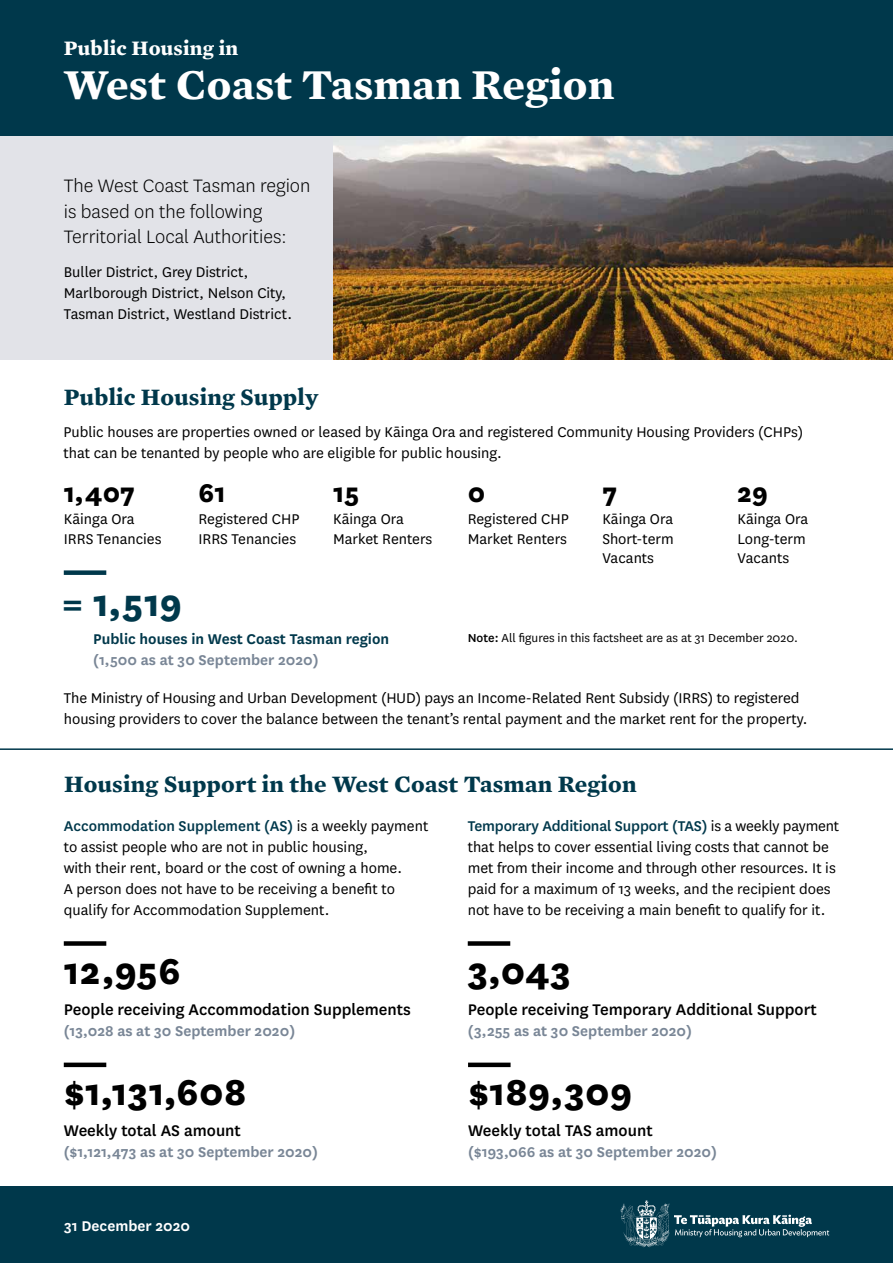
<style>
.page{position:relative;width:893px;height:1263px;background:#fff}
.page>*{position:absolute;margin:0;border:0;box-sizing:border-box;transform-origin:0 0}
.HEADING{font:700 43.35px "Mercury Text G1";letter-spacing:.01em;color:#fff}
.number_28pt{font:800 42px "National";letter-spacing:.01em;color:#000}
.number_28pt-2{font:800 42px "National";color:#00384b}
.number20pt{font:800 30px "National";letter-spacing:.01em;color:#000}
.SUBHEAD{font:700 24px "Mercury Text G1";letter-spacing:.01em;color:#00384b}
.INTRO{font:300 21px/25.5px "National";color:#000}
.t1{font:700 21px "Mercury Text G1";letter-spacing:.01em;color:#fff}
.text_under_number{font:500 18px "National";color:#000}
.BODY_TEXT{font:16.5px/21px "National";color:#000}
.body_text_under_numb{font:16.5px/19.5px "National";color:#000}
.text_under_number-2{font:600 16.5px "National";color:#798696}
.Body_text_bold{font:600 16.5px/21px "National";color:#00384b}
.t2{font:600 16.5px "National";color:#fff}
.Notes_subheading{font:13.5px "National";color:#000}
.s1{color:#798696}
.s2{font-weight:500}
.s3{font-weight:500;color:#00384b}
</style>
<div class="page">
<div style="left:0;top:0;width:893px;height:136px;background:#00384b"></div>
<div style="left:0;top:136px;width:333px;height:223px;background:#e2e3e8"></div>
<hr style="left:0;top:748px;width:893px;height:2px;background:#00384b">
<img style="left:333px;top:136px;width:560px;height:223px">
<div style="left:0;top:1186px;width:893px;height:77px;background:#00384b"></div>
<div style="left:64px;top:570px;width:42px;height:5px;background:#00384b"></div>
<div style="left:64px;top:941px;width:42px;height:5px;background:#000"></div>
<div style="left:64px;top:1062px;width:42px;height:5px;background:#000"></div>
<div style="left:468px;top:941px;width:42px;height:5px;background:#000"></div>
<div style="left:468px;top:1062px;width:43px;height:5px;background:#000"></div>
<svg style="left:621px;top:1200px;width:208px;height:47px"></svg>
<p class="t1" style="left:64px;top:35px;width:176px">Public Housing in</p>
<p class="HEADING" style="left:64px;top:58px;width:552px">West Coast Tasman Region</p>
<p class="INTRO" style="left:64px;top:172px;width:248px">The West Coast Tasman region is based on the following<br>Territorial Local Authorities:</p>
<p class="BODY_TEXT" style="left:64px;top:261px;width:230px">Buller District, Grey District,<br>Marlborough District, Nelson City,<br>Tasman District, Westland District.</p>
<p class="SUBHEAD" style="left:64px;top:382px;width:256px">Public Housing Supply</p>
<p class="BODY_TEXT" style="left:63px;top:420px;width:741px">Public houses are properties owned or leased by Kāinga Ora and registered Community Housing Providers (CHPs) that can be tenanted by people who are eligible for public housing.</p>
<p class="number20pt" style="left:333px;top:471px;width:28px">15</p>
<p class="body_text_under_numb" style="left:333px;top:508px;width:101px">Kāinga Ora<br>Market Renters</p>
<p class="number20pt" style="left:198px;top:471px;width:29px">61</p>
<p class="number20pt" style="left:602px;top:471px;width:17px">7</p>
<p class="number20pt" style="left:737px;top:471px;width:32px">29</p>
<p class="body_text_under_numb" style="left:198px;top:508px;width:102px">Registered CHP<br>IRRS Tenancies</p>
<p class="number20pt" style="left:64px;top:471px;width:73px">1,407</p>
<p class="body_text_under_numb" style="left:64px;top:508px;width:99px">Kāinga Ora<br>IRRS Tenancies</p>
<p class="number20pt" style="left:468px;top:471px;width:19px">0</p>
<p class="body_text_under_numb" style="left:468px;top:508px;width:102px">Registered CHP<br>Market Renters</p>
<p class="body_text_under_numb" style="left:602px;top:508px;width:73px;text-align:justify">Kāinga Ora Short-term Vacants</p>
<p class="body_text_under_numb" style="left:737px;top:508px;width:72px">Kāinga Ora<br>Long-term<br>Vacants</p>
<p class="number_28pt-2" style="left:62px;top:573px;width:121px">= 1,519</p>
<p class="Body_text_bold" style="left:93px;top:627px;width:297px">Public houses in West Coast Tasman region <span class="s1">(1,500 as at 30 September 2020)</span></p>
<p class="Notes_subheading" style="left:468px;top:629px;width:332px"><span class="s2">Note:</span> All figures in this factsheet are as at 31 December 2020.</p>
<p class="BODY_TEXT" style="left:64px;top:687px;width:745px">The Ministry of Housing and Urban Development (HUD) pays an Income-Related Rent Subsidy (IRRS) to registered housing providers to cover the balance between the tenant’s rental payment and the market rent for the property.</p>
<p class="SUBHEAD" style="left:64px;top:769px;width:574px">Housing Support in the West Coast Tasman Region</p>
<p class="BODY_TEXT" style="left:64px;top:814px;width:366px"><span class="s3">Accommodation Supplement (AS)</span> is a weekly payment to assist people who are not in public housing,<br>with their rent, board or the cost of owning a home.<br>A person does not have to be receiving a benefit to qualify for Accommodation Supplement.</p>
<p class="BODY_TEXT" style="left:468px;top:814px;width:373px"><span class="s3">Temporary Additional Support (TAS)</span> is a weekly payment that helps to cover essential living costs that cannot be met from their income and through other resources. It is paid for a maximum of 13 weeks, and the recipient does not have to be receiving a main benefit to qualify for it.</p>
<p class="number_28pt" style="left:64px;top:940px;width:118px">12,956</p>
<p class="text_under_number" style="left:64px;top:997px;width:349px">People receiving Accommodation Supplements</p>
<p class="text_under_number-2" style="left:64px;top:1020px;width:233px">(13,028 as at 30 September 2020)</p>
<p class="number_28pt" style="left:64px;top:1062px;width:184px">$1,131,608</p>
<p class="text_under_number" style="left:64px;top:1119px;width:179px">Weekly total AS amount</p>
<p class="text_under_number-2" style="left:64px;top:1141px;width:256px">($1,121,473 as at 30 September 2020)</p>
<p class="t2" style="left:64px;top:1214px;width:127px">31 December 2020</p>
<p class="number_28pt" style="left:468px;top:940px;width:105px">3,043</p>
<p class="text_under_number" style="left:468px;top:997px;width:350px">People receiving Temporary Additional Support</p>
<p class="text_under_number-2" style="left:468px;top:1020px;width:226px">(3,255 as at 30 September 2020)</p>
<p class="number_28pt" style="left:468px;top:1062px;width:166px">$189,309</p>
<p class="text_under_number" style="left:468px;top:1119px;width:186px">Weekly total TAS amount</p>
<p class="text_under_number-2" style="left:468px;top:1141px;width:250px">($193,066 as at 30 September 2020)</p>
</div>
